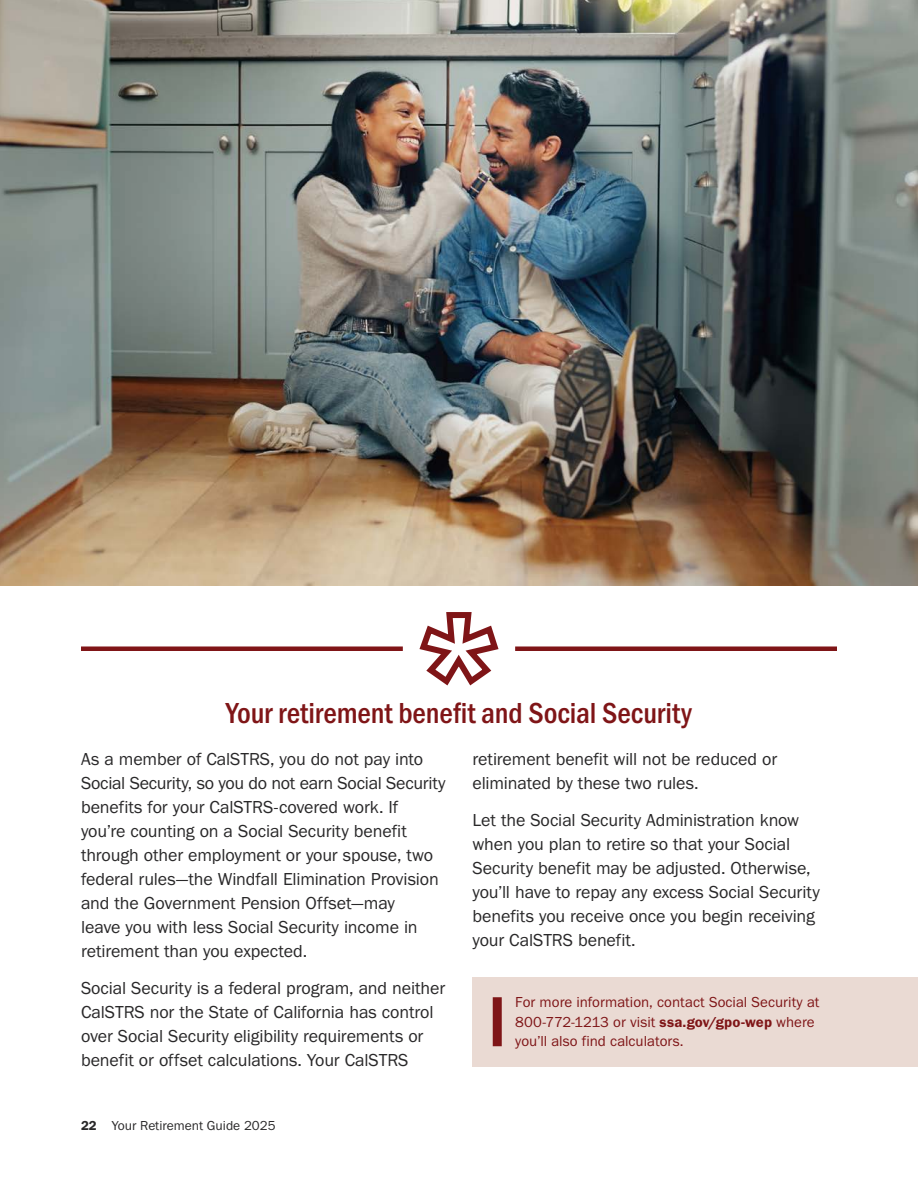
<style>
.page{position:relative;width:918px;height:1188px;background:#fff}
.page>*{position:absolute;margin:0;border:0;box-sizing:border-box;transform-origin:0 0}
.t1{font:500 30px "Franklin Gothic URW Cond";color:#7f1517}
.t2{font:18px/24px "Franklin Gothic URW Boo";letter-spacing:-.005em;color:#292829}
.t3{font:15px/19.5px "Franklin Gothic URW Boo";color:#7f1517}
.t4{font:13.5px "Franklin Gothic URW Boo";color:#292829}
.s1{font-family:"Franklin Gothic URW Dem"}
</style>
<div class="page">
<div style="left:472px;top:977px;width:446px;height:89px;background:#eadad3"></div>
<div style="left:493px;top:997px;width:9px;height:49px;background:#7f1517"></div>
<div style="left:81px;top:646px;width:322px;height:5px;background:#801517"></div>
<div style="left:515px;top:646px;width:322px;height:5px;background:#7f1517"></div>
<svg style="left:419px;top:612px;width:80px;height:74px"></svg>
<img style="left:0;top:0;width:918px;height:585px">
<h2 class="t1" style="left:226px;top:692px;width:467px">Your retirement benefit and Social Security</h2>
<p class="t2" style="left:81px;top:747px;width:366px">As a member of CalSTRS, you do not pay into Social Security, so you do not earn Social Security benefits for your CalSTRS-covered work. If you’re counting on a Social Security benefit through other employment or your spouse, two federal rules—the Windfall Elimination Provision and the Government Pension Offset—may<br>leave you with less Social Security income in retirement than you expected.</p>
<p class="t2" style="left:81px;top:976px;width:366px">Social Security is a federal program, and neither CalSTRS nor the State of California has control over Social Security eligibility requirements or benefit or offset calculations. Your CalSTRS</p>
<p class="t4" style="left:81px;top:1117px;width:196px"><span class="s1">22</span> Your Retirement Guide 2025</p>
<p class="t2" style="left:473px;top:747px;width:306px">retirement benefit will not be reduced or eliminated by these two rules.</p>
<p class="t2" style="left:473px;top:808px;width:349px">Let the Social Security Administration know when you plan to retire so that your Social Security benefit may be adjusted. Otherwise, you’ll have to repay any excess Social Security benefits you receive once you begin receiving your CalSTRS benefit.</p>
<p class="t3" style="left:515px;top:992px;width:306px">For more information, contact Social Security at<br>800-772-1213 or visit <span class="s1">ssa.gov/gpo-wep</span> where you’ll also find calculators.</p>
</div>
